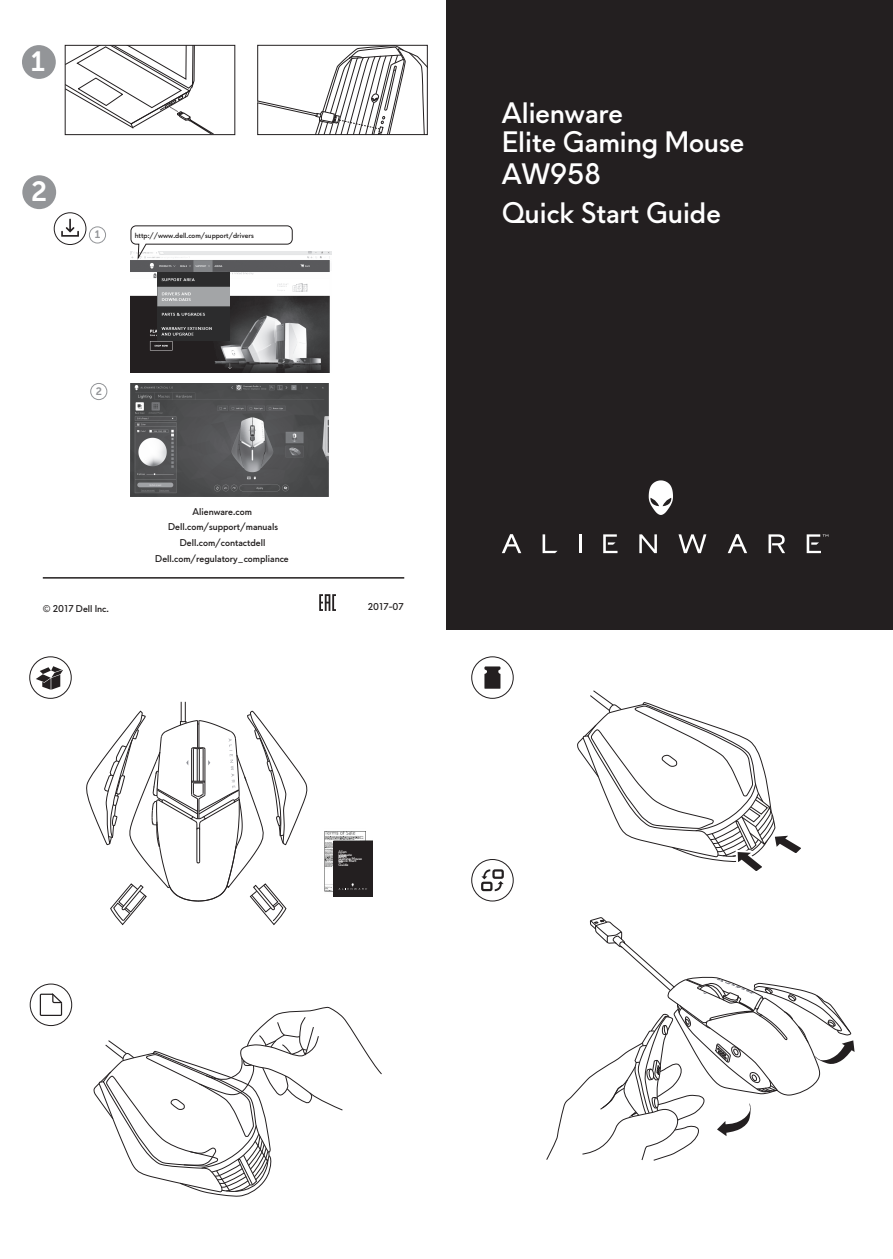
<style>
.page{position:relative;width:893px;height:1259px;background:#fff}
.page>*{position:absolute;margin:0;border:0;box-sizing:border-box;transform-origin:0 0}
.t1{font:27.75px "Museo Sans For Dell 700";color:#fff}
.t2{font:500 27px/28.7px "Alienware";color:#fff}
.t3{font:10.8px "Museo Sans For Dell 700";color:#939598}
.t4{font:500 9px/16.2px "Alienware";color:#221f1f;text-align:center}
.t5{font:500 6.9px "Alienware";color:#221f1f}
.t6{font:500 3.45px/4.2px "Alienware";color:#fff}
</style>
<div class="page">
<div style="left:446px;top:0;width:447px;height:629px;background:#231f20"></div>
<svg style="left:649px;top:480px;width:24px;height:35px"></svg>
<svg style="left:543px;top:534px;width:15px;height:19px"></svg>
<svg style="left:579px;top:534px;width:2px;height:19px"></svg>
<svg style="left:639px;top:534px;width:18px;height:19px"></svg>
<svg style="left:678px;top:534px;width:28px;height:19px"></svg>
<svg style="left:768px;top:534px;width:17px;height:19px"></svg>
<svg style="left:502px;top:534px;width:19px;height:19px"></svg>
<svg style="left:728px;top:534px;width:19px;height:19px"></svg>
<svg style="left:603px;top:534px;width:14px;height:19px"></svg>
<svg style="left:807px;top:534px;width:21px;height:19px"></svg>
<div style="left:29px;top:656px;width:43px;height:43px;border:1px solid #231f20;border-radius:50%"></div>
<svg style="left:36px;top:666px;width:27px;height:24px"></svg>
<hr style="left:43px;top:577px;width:361px;height:1px;background:#221f1f">
<svg style="left:319px;top:594px;width:17px;height:17px"></svg>
<svg style="left:577px;top:690px;width:224px;height:181px"></svg>
<svg style="left:86px;top:702px;width:222px;height:224px"></svg>
<img style="left:324px;top:831px;width:48px;height:64px">
<div style="left:334px;top:841px;width:39px;height:55px;background:#231f20"></div>
<svg style="left:339px;top:883px;width:28px;height:7px"></svg>
<svg style="left:484px;top:666px;width:16px;height:22px"></svg>
<div style="left:471px;top:656px;width:43px;height:43px;border:1px solid #231f20;border-radius:50%"></div>
<svg style="left:481px;top:869px;width:23px;height:22px"></svg>
<div style="left:471px;top:859px;width:43px;height:42px;border:1px solid #231f20;border-radius:50%"></div>
<img style="left:130px;top:384px;width:199px;height:113px">
<div style="left:22px;top:175px;width:34px;height:34px;background:#939598;border-radius:50%"></div>
<div style="left:54px;top:212px;width:32px;height:33px;border:1px solid #231f20;border-radius:50%"></div>
<svg style="left:61px;top:219px;width:18px;height:18px"></svg>
<div style="left:22px;top:45px;width:34px;height:34px;background:#939598;border-radius:50%"></div>
<img style="left:130px;top:252px;width:201px;height:121px">
<img style="left:158px;top:272px;width:72px;height:68px">
<div style="left:91px;top:383px;width:16px;height:17px;border:1px solid #939598;border-radius:50%"></div>
<svg style="left:93px;top:1006px;width:289px;height:191px"></svg>
<svg style="left:39px;top:993px;width:24px;height:23px"></svg>
<div style="left:30px;top:983px;width:42px;height:43px;border:1px solid #231f20;border-radius:50%"></div>
<div style="left:65px;top:45px;width:170px;height:90px;border:1px solid #231f20"></div>
<svg style="left:65px;top:45px;width:149px;height:89px"></svg>
<svg style="left:257px;top:45px;width:170px;height:90px"></svg>
<svg style="left:130px;top:225px;width:163px;height:35px"></svg>
<div style="left:89px;top:227px;width:17px;height:16px;border:1px solid #939598;border-radius:50%"></div>
<svg style="left:546px;top:917px;width:309px;height:244px"></svg>
<h1 class="t1" style="left:31px;top:46px;width:16px">1</h1>
<h1 class="t1" style="left:31px;top:176px;width:18px">2</h1>
<p class="t3" style="left:95px;top:229px;width:7px">1</p>
<p class="t5" style="left:135px;top:230px;width:120px">http://www.dell.com/support/drivers</p>
<p class="t3" style="left:96px;top:385px;width:8px">2</p>
<p class="t4" style="left:193px;top:503px;width:61px">Alienware.com</p>
<p class="t4" style="left:155px;top:518px;width:135px">Dell.com/support/manuals<br>Dell.com/contactdell<br>Dell.com/regulatory_compliance</p>
<p class="t4" style="left:43px;top:600px;width:68px">© 2017 Dell Inc.</p>
<p class="t4" style="left:368px;top:599px;width:37px">2017-07</p>
<p class="t6" style="left:339px;top:849px;width:10px">Alien ware</p>
<p class="t6" style="left:339px;top:852px;width:25px">Ultimate<br>Gaming Mouse</p>
<p class="t6" style="left:339px;top:855px;width:10px">AW9<br>58</p>
<p class="t6" style="left:339px;top:858px;width:19px">Quick Start<br>Guide</p>
<h2 class="t2" style="left:502px;top:99px;width:244px">Alienware<br>Elite Gaming Mouse</h2>
<h2 class="t2" style="left:502px;top:154px;width:221px;line-height:39.2px">AW958<br>Quick Start Guide</h2>
</div>
